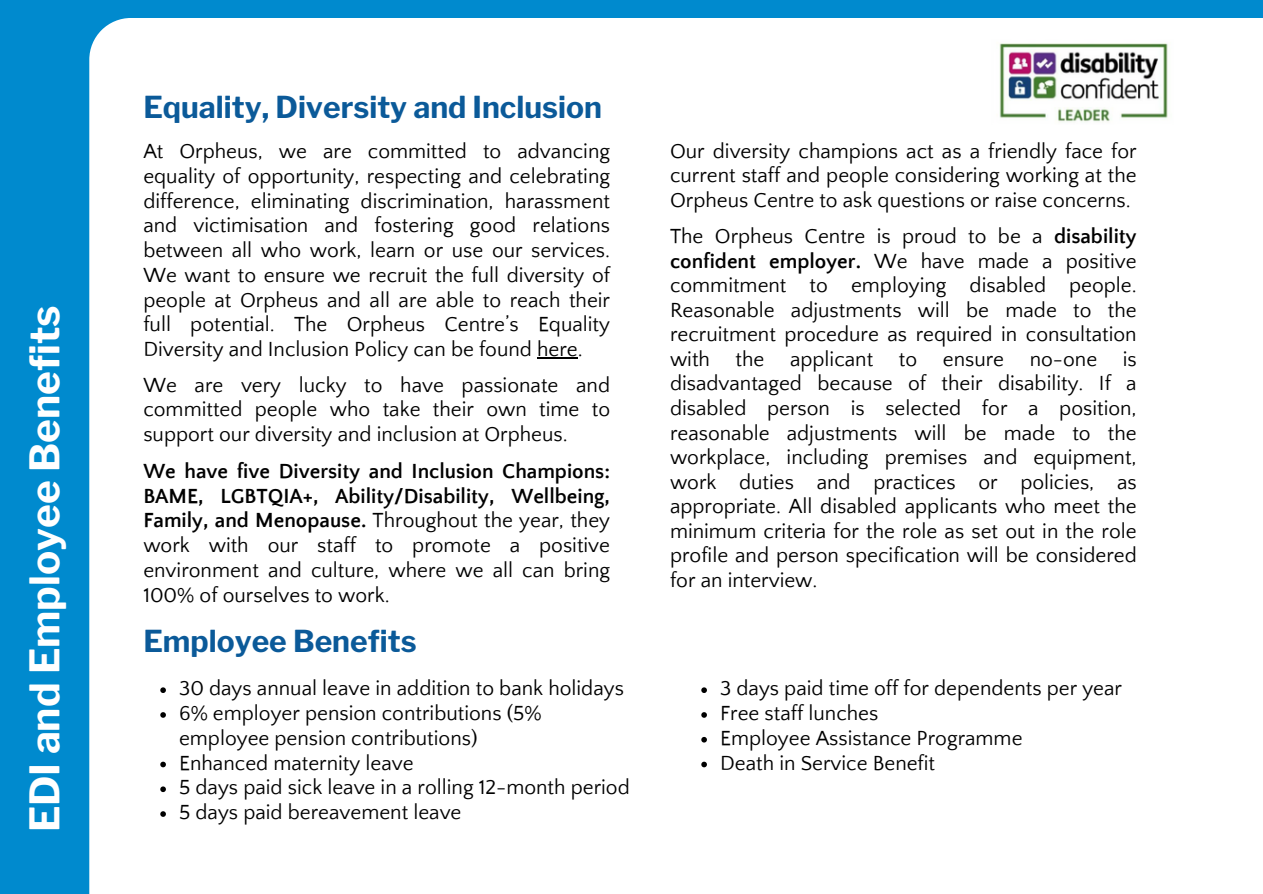
<style>
.page{position:relative;width:1263px;height:894px;background:#fff}
.page>*{position:absolute;margin:0;border:0;box-sizing:border-box;transform-origin:0 0}
.t1{font:700 40.5px "Libre Franklin";color:#fff}
.t2{font:700 30px "Libre Franklin";color:#0b5a99}
.t3{font:21px/24.8px "Quattrocento Sans";color:#000;text-align:justify}
.s1{font-weight:700}
</style>
<div class="page">
<div style="left:0;top:0;width:1263px;height:893px;background:#008ace"></div>
<div style="left:89px;top:18px;width:1174px;height:875px;background:#fff"></div>
<svg style="left:160px;top:687px;width:6px;height:5px"></svg>
<svg style="left:160px;top:712px;width:6px;height:5px"></svg>
<svg style="left:160px;top:761px;width:6px;height:6px"></svg>
<svg style="left:160px;top:786px;width:6px;height:5px"></svg>
<svg style="left:160px;top:811px;width:6px;height:5px"></svg>
<hr style="left:537px;top:357px;width:41px;height:2px;background:#000">
<svg style="left:701px;top:687px;width:6px;height:5px"></svg>
<svg style="left:701px;top:712px;width:6px;height:5px"></svg>
<svg style="left:701px;top:736px;width:6px;height:6px"></svg>
<svg style="left:701px;top:761px;width:6px;height:6px"></svg>
<img style="left:991px;top:40px;width:183px;height:84px">
<h1 class="t1" style="left:20px;top:832px;width:528px;rotate:-90deg">EDI and Employee Benefits</h1>
<p class="t2" style="left:143px;top:88px;width:460px">Equality, Diversity and Inclusion</p>
<p class="t3" style="left:143px;top:139px;width:468px">At Orpheus, we are committed to advancing equality of opportunity, respecting and celebrating difference, eliminating discrimination, harassment and victimisation and fostering good relations between all who work, learn or use our services.<br>We want to ensure we recruit the full diversity of people at Orpheus and all are able to reach their full potential. The Orpheus Centre’s Equality Diversity and Inclusion Policy can be found here.</p>
<p class="t3" style="left:143px;top:373px;width:468px">We are very lucky to have passionate and committed people who take their own time to support our diversity and inclusion at Orpheus.</p>
<p class="t3" style="left:143px;top:459px;width:468px"><span class="s1">We have five Diversity and Inclusion Champions:<br>BAME, LGBTQIA+, Ability/Disability, Wellbeing, Family, and Menopause.</span> Throughout the year, they work with our staff to promote a positive environment and culture, where we all can bring 100% of ourselves to work.</p>
<p class="t2" style="left:143px;top:623px;width:275px">Employee Benefits</p>
<h2 class="t3" style="left:179px;top:676px;width:446px">30 days annual leave in addition to bank holidays</h2>
<p class="t3" style="left:179px;top:701px;width:364px">6% employer pension contributions (5% employee pension contributions)</p>
<p class="t3" style="left:179px;top:750px;width:236px">Enhanced maternity leave</p>
<p class="t3" style="left:179px;top:775px;width:452px">5 days paid sick leave in a rolling 12-month period</p>
<h2 class="t3" style="left:179px;top:800px;width:284px">5 days paid bereavement leave</h2>
<p class="t3" style="left:670px;top:139px;width:468px">Our diversity champions act as a friendly face for current staff and people considering working at the Orpheus Centre to ask questions or raise concerns.</p>
<p class="t3" style="left:670px;top:225px;width:468px">The Orpheus Centre is proud to be a <span class="s1">disability confident employer.</span> We have made a positive commitment to employing disabled people.<br>Reasonable adjustments will be made to the recruitment procedure as required in consultation with the applicant to ensure no-one is disadvantaged because of their disability. If a disabled person is selected for a position, reasonable adjustments will be made to the workplace, including premises and equipment, work duties and practices or policies, as appropriate. All disabled applicants who meet the minimum criteria for the role as set out in the role profile and person specification will be considered for an interview.</p>
<p class="t3" style="left:720px;top:676px;width:403px">3 days paid time off for dependents per year</p>
<p class="t3" style="left:720px;top:701px;width:160px">Free staff lunches</p>
<p class="t3" style="left:720px;top:726px;width:304px">Employee Assistance Programme</p>
<p class="t3" style="left:720px;top:750px;width:217px">Death in Service Benefit</p>
</div>
